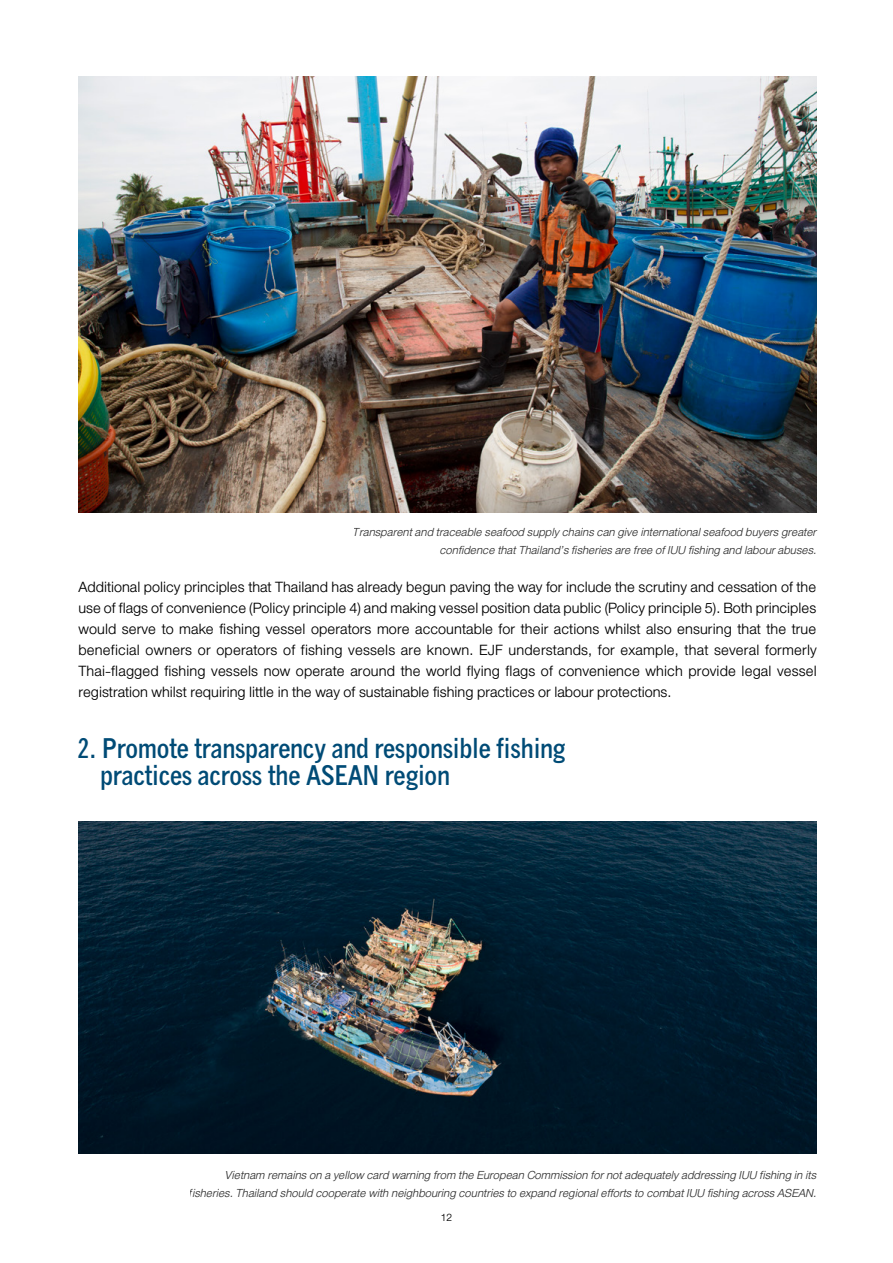
<style>
.page{position:relative;width:893px;height:1263px;background:#fff}
.page>*{position:absolute;margin:0;border:0;box-sizing:border-box;transform-origin:0 0}
.t1{font:700 condensed 27px/27px "News Gothic MT Std";letter-spacing:-.01em;color:#004b76}
.t2{font:21px/21px "DB Helvethaica X Li";color:#000;text-align:justify}
.t3{font:16.5px/18px "DB Helvethaica X 46 Li It";color:#000;text-align:right}
.t4{font:15px "DB Helvethaica X Li";color:#000}
</style>
<div class="page">
<img style="left:78px;top:77px;width:738px;height:435px">
<img style="left:78px;top:821px;width:738px;height:332px">
<p class="t3" style="left:353px;top:523px;width:465px">Transparent and traceable seafood supply chains can give international seafood buyers greater confidence that Thailand’s fisheries are free of IUU fishing and labour abuses.</p>
<p class="t2" style="left:78px;top:576px;width:740px">Additional policy principles that Thailand has already begun paving the way for include the scrutiny and cessation of the use of flags of convenience (Policy principle 4) and making vessel position data public (Policy principle 5). Both principles would serve to make fishing vessel operators more accountable for their actions whilst also ensuring that the true beneficial owners or operators of fishing vessels are known. EJF understands, for example, that several formerly Thai-flagged fishing vessels now operate around the world flying flags of convenience which provide legal vessel registration whilst requiring little in the way of sustainable fishing practices or labour protections.</p>
<p class="t1" style="left:100px;top:734px;width:467px;text-indent:-23px">2. Promote transparency and responsible fishing practices across the ASEAN region</p>
<p class="t3" style="left:189px;top:1166px;width:629px">Vietnam remains on a yellow card warning from the European Commission for not adequately addressing IUU fishing in its fisheries. Thailand should cooperate with neighbouring countries to expand regional efforts to combat IUU fishing across ASEAN.</p>
<p class="t4" style="left:441px;top:1210px;width:13px">12</p>
</div>
